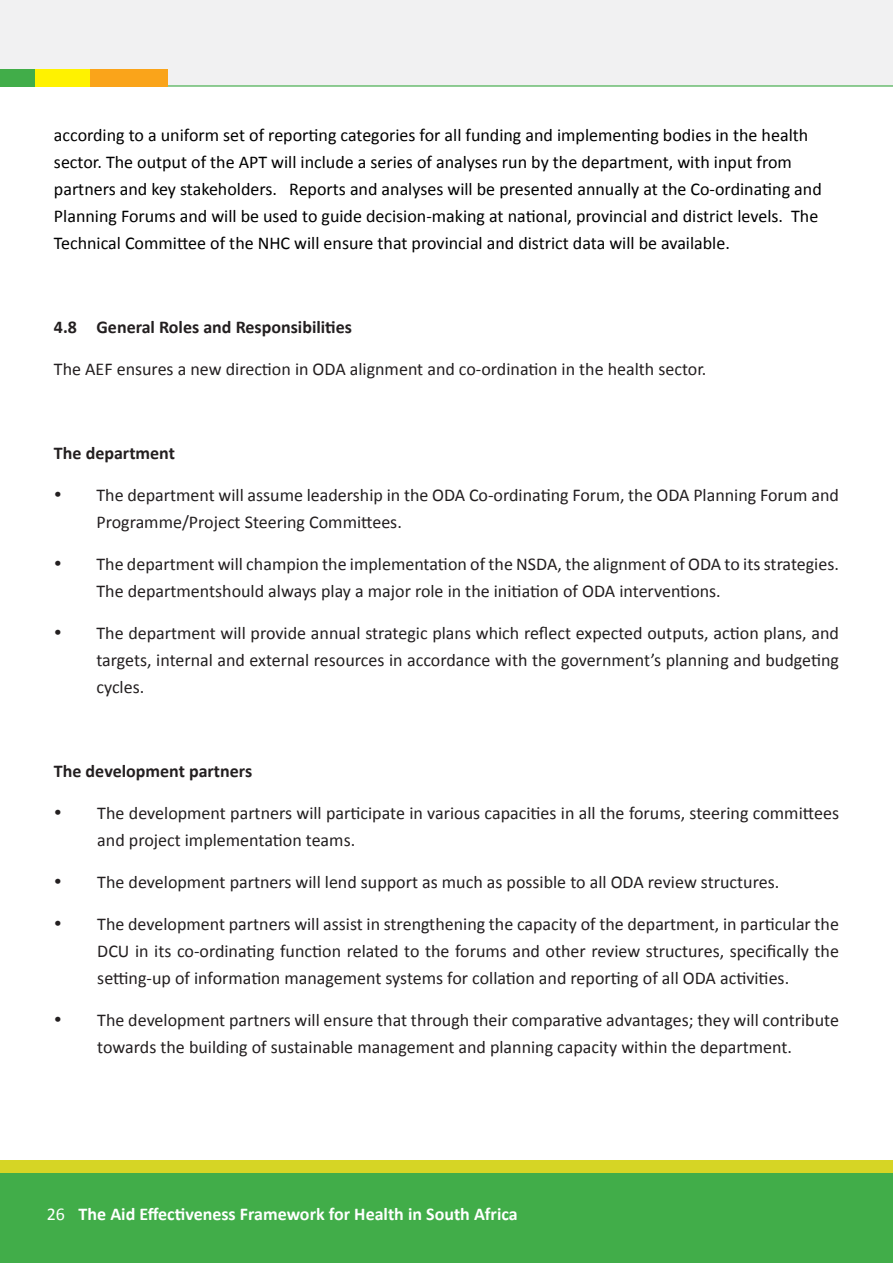
<style>
.page{position:relative;width:893px;height:1263px;background:#fff}
.page>*{position:absolute;margin:0;border:0;box-sizing:border-box;transform-origin:0 0}
.t1{font:18px/27px "Calibri";color:#231f20}
.t2{font:18px/27px "Calibri";color:#000}
.t3{font:700 18px "Calibri";color:#231f20}
.t4{font:700 18px "Calibri";color:#fff}
.s1{font-weight:400}
</style>
<div class="page">
<div style="left:0;top:1161px;width:893px;height:102px;background:#d6d525"></div>
<div style="left:0;top:1174px;width:893px;height:89px;background:#41ad49"></div>
<div style="left:0;top:0;width:893px;height:87px;background:#f1f1f2"></div>
<hr style="left:146px;top:85px;width:747px;height:2px;background:#41ad49">
<div style="left:0;top:69px;width:35px;height:18px;background:#41ad49"></div>
<div style="left:35px;top:69px;width:55px;height:18px;background:#fff200"></div>
<div style="left:90px;top:69px;width:78px;height:18px;background:#faa41a"></div>
<p class="t2" style="left:54px;top:121px;width:769px">according to a uniform set of reporting categories for all funding and implementing bodies in the health sector. The output of the APT will include a series of analyses run by the department, with input from partners and key stakeholders. Reports and analyses will be presented annually at the Co-ordinating and Planning Forums and will be used to guide decision-making at national, provincial and district levels. The Technical Committee of the NHC will ensure that provincial and district data will be available.</p>
<p class="t3" style="left:54px;top:316px;width:300px">4.8 General Roles and Responsibilities</p>
<p class="t1" style="left:54px;top:355px;width:654px">The AEF ensures a new direction in ODA alignment and co-ordination in the health sector.</p>
<p class="t3" style="left:54px;top:442px;width:123px">The department</p>
<p class="t1" style="left:96px;top:481px;width:744px;text-indent:-43px">• The department will assume leadership in the ODA Co-ordinating Forum, the ODA Planning Forum and<br>Programme/Project Steering Committees.</p>
<p class="t1" style="left:96px;top:550px;width:744px;text-indent:-43px">• The department will champion the implementation of the NSDA, the alignment of ODA to its strategies.<br>The departmentshould always play a major role in the initiation of ODA interventions.</p>
<p class="t1" style="left:96px;top:619px;width:744px;text-align:justify;text-indent:-43px">• The department will provide annual strategic plans which reflect expected outputs, action plans, and targets, internal and external resources in accordance with the government’s planning and budgeting cycles.</p>
<p class="t3" style="left:54px;top:760px;width:200px">The development partners</p>
<p class="t1" style="left:97px;top:799px;width:743px;text-indent:-43px">• The development partners will participate in various capacities in all the forums, steering committees and project implementation teams.</p>
<p class="t1" style="left:54px;top:868px;width:727px">• The development partners will lend support as much as possible to all ODA review structures.</p>
<p class="t1" style="left:97px;top:910px;width:743px;text-align:justify;text-indent:-43px">• The development partners will assist in strengthening the capacity of the department, in particular the DCU in its co-ordinating function related to the forums and other review structures, specifically the setting-up of information management systems for collation and reporting of all ODA activities.</p>
<p class="t1" style="left:54px;top:1006px;width:786px;text-align:center">• The development partners will ensure that through their comparative advantages; they will contribute towards the building of sustainable management and planning capacity within the department.</p>
<p class="t4" style="left:47px;top:1203px;width:472px"><span class="s1">26</span> The Aid Effectiveness Framework for Health in South Africa</p>
</div>
